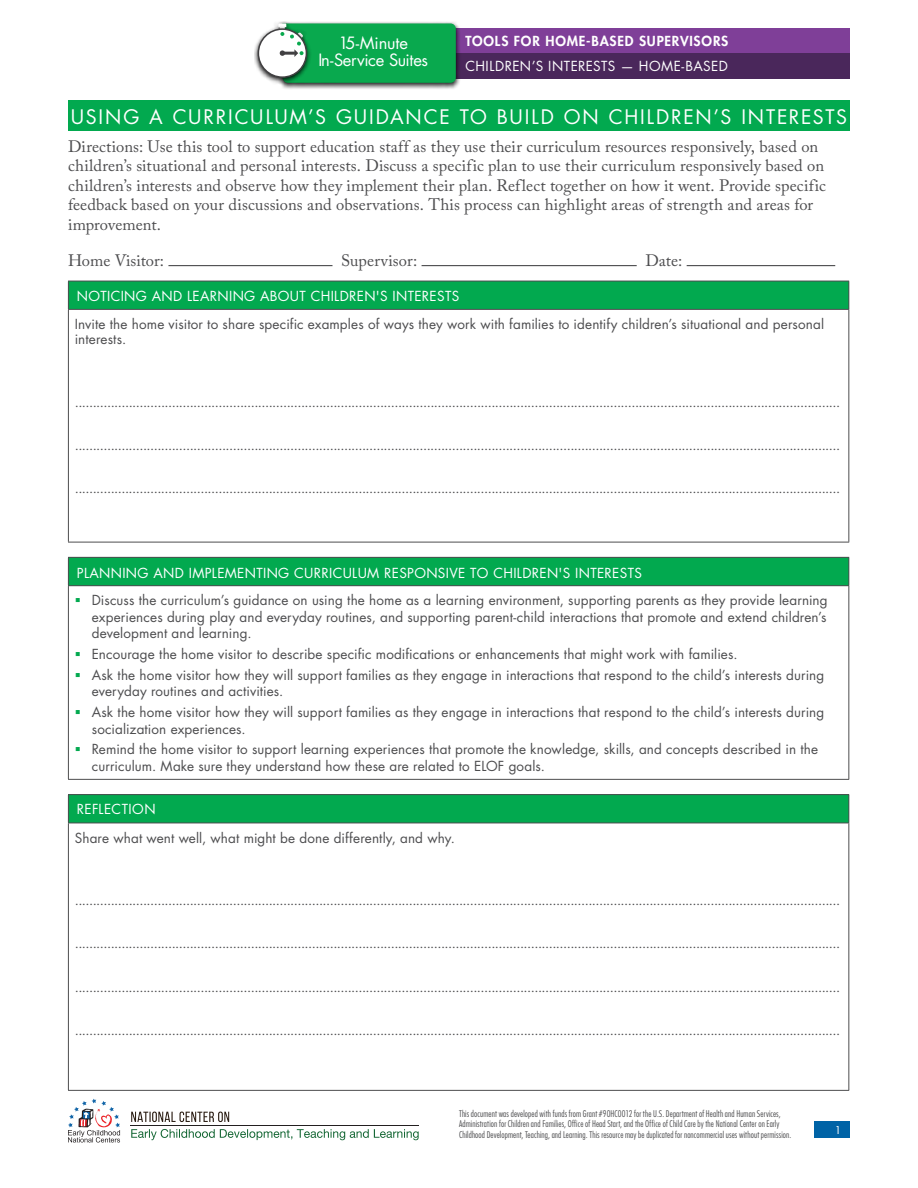
<style>
.page{position:relative;width:918px;height:1188px;background:#fff}
.page>*{position:absolute;margin:0;border:0;box-sizing:border-box;transform-origin:0 0}
.t1{font:19.5px "Futura Std";letter-spacing:.095em;color:#fff}
.t2{font:16.5px/19.5px "Adobe Caslon Pro";letter-spacing:.005em;color:#4d4d4f}
.t3{font:16.5px/16.5px "Futura Std";letter-spacing:-.02em;color:#fff;text-align:center}
.t4{font:13.5px/16.5px "Futura Std";letter-spacing:.01em;color:#4d4d4f}
.t5{font:13.5px "Futura Std";letter-spacing:.025em;color:#fff}
.t6{font:800 13.5px "Futura Std";letter-spacing:.06em;color:#fff}
.t7{font:10.5px "Futura Std";color:#fff}
.t8{font:300 condensed 9px/10.5px "Futura Std";letter-spacing:.015em;color:#4d4d4f}
</style>
<div class="page">
<div style="left:814px;top:1122px;width:36px;height:16px;background:#0063a6"></div>
<svg style="left:131px;top:1129px;width:288px;height:11px"></svg>
<svg style="left:131px;top:1112px;width:98px;height:10px"></svg>
<svg style="left:68px;top:1099px;width:52px;height:44px"></svg>
<div style="left:68px;top:281px;width:781px;height:28px;background:#02a94f"></div>
<div style="left:68px;top:557px;width:781px;height:29px;background:#02a94f"></div>
<hr style="left:687px;top:265px;width:148px;height:1px;background:#4d4d4f">
<hr style="left:422px;top:265px;width:215px;height:1px;background:#4d4d4f">
<hr style="left:168px;top:265px;width:165px;height:1px;background:#4d4d4f">
<hr style="left:68px;top:586px;width:1px;height:193px;background:#4d4d4f">
<hr style="left:848px;top:586px;width:1px;height:193px;background:#4d4d4f">
<hr style="left:68px;top:779px;width:781px;height:1px;background:#4d4d4f">
<hr style="left:68px;top:557px;width:781px;height:1px;background:#4d4d4f">
<svg style="left:68px;top:558px;width:1px;height:27px"></svg>
<svg style="left:848px;top:558px;width:1px;height:27px"></svg>
<hr style="left:68px;top:585px;width:781px;height:1px;background:#4d4d4f">
<div style="left:68px;top:795px;width:781px;height:28px;background:#02a94f"></div>
<hr style="left:68px;top:823px;width:1px;height:267px;background:#4d4d4f">
<hr style="left:848px;top:823px;width:1px;height:267px;background:#4d4d4f">
<hr style="left:68px;top:1090px;width:781px;height:1px;background:#4d4d4f">
<hr style="left:68px;top:794px;width:781px;height:1px;background:#4d4d4f">
<svg style="left:68px;top:795px;width:1px;height:28px"></svg>
<svg style="left:848px;top:795px;width:1px;height:28px"></svg>
<hr style="left:68px;top:823px;width:781px;height:1px;background:#4d4d4f">
<hr style="left:68px;top:310px;width:1px;height:232px;background:#4d4d4f">
<hr style="left:848px;top:310px;width:1px;height:232px;background:#4d4d4f">
<hr style="left:68px;top:542px;width:781px;height:1px;background:#4d4d4f">
<hr style="left:68px;top:281px;width:781px;height:1px;background:#4d4d4f">
<svg style="left:68px;top:281px;width:1px;height:28px"></svg>
<svg style="left:848px;top:281px;width:1px;height:28px"></svg>
<hr style="left:68px;top:309px;width:781px;height:1px;background:#4d4d4f">
<div style="left:449px;top:28px;width:401px;height:25px;background:#7f3f98"></div>
<div style="left:449px;top:53px;width:401px;height:25px;background:#4a275b"></div>
<img style="left:283px;top:22px;width:179px;height:67px">
<img style="left:276px;top:21px;width:17px;height:3px">
<img style="left:254px;top:24px;width:60px;height:63px">
<div style="left:258px;top:29px;width:48px;height:48px;background:#fff;border-radius:50%"></div>
<div style="left:258px;top:28px;width:49px;height:50px;border:2px solid #414042;border-radius:50%"></div>
<svg style="left:278px;top:23px;width:178px;height:60px;background:#23ad5e"></svg>
<div style="left:68px;top:100px;width:782px;height:31px;background:#02a94f"></div>
<p class="t3" style="left:318px;top:35px;width:111px">15-Minute<br>In-Service Suites</p>
<p class="t6" style="left:465px;top:32px;width:264px">TOOLS FOR HOME-BASED SUPERVISORS</p>
<p class="t5" style="left:465px;top:57px;width:264px">CHILDREN’S INTERESTS — HOME-BASED</p>
<h1 class="t1" style="left:71px;top:104px;width:778px">USING A CURRICULUM’S GUIDANCE TO BUILD ON CHILDREN’S INTERESTS</h1>
<p class="t2" style="left:68px;top:136px;width:760px">Directions: Use this tool to support education staff as they use their curriculum resources responsively, based on children’s situational and personal interests. Discuss a specific plan to use their curriculum responsively based on children’s interests and observe how they implement their plan. Reflect together on how it went. Provide specific feedback based on your discussions and observations. This process can highlight areas of strength and areas for improvement.</p>
<p class="t2" style="left:68px;top:251px;width:98px">Home Visitor:</p>
<p class="t2" style="left:341px;top:251px;width:78px">Supervisor:</p>
<p class="t2" style="left:645px;top:251px;width:38px">Date:</p>
<h2 class="t5" style="left:77px;top:288px;width:384px">NOTICING AND LEARNING ABOUT CHILDREN'S INTERESTS</h2>
<p class="t4" style="left:75px;top:317px;width:751px;line-height:15px">Invite the home visitor to share specific examples of ways they work with families to identify children’s situational and personal interests.</p>
<p class="t4" style="left:75px;top:393px;width:767px">.....................................................................................................................................................................................................................</p>
<p class="t4" style="left:75px;top:437px;width:767px">.....................................................................................................................................................................................................................</p>
<p class="t4" style="left:75px;top:480px;width:767px">.....................................................................................................................................................................................................................</p>
<h2 class="t5" style="left:77px;top:564px;width:567px">PLANNING AND IMPLEMENTING CURRICULUM RESPONSIVE TO CHILDREN'S INTERESTS</h2>
<p class="t4" style="left:92px;top:592px;width:737px;text-align:justify">Discuss the curriculum’s guidance on using the home as a learning environment, supporting parents as they provide learning experiences during play and everyday routines, and supporting parent-child interactions that promote and extend children’s development and learning.</p>
<p class="t4" style="left:92px;top:646px;width:647px">Encourage the home visitor to describe specific modifications or enhancements that might work with families.</p>
<p class="t4" style="left:92px;top:667px;width:734px">Ask the home visitor how they will support families as they engage in interactions that respond to the child’s interests during everyday routines and activities.</p>
<p class="t4" style="left:92px;top:704px;width:734px">Ask the home visitor how they will support families as they engage in interactions that respond to the child’s interests during socialization experiences.</p>
<p class="t4" style="left:92px;top:741px;width:728px">Remind the home visitor to support learning experiences that promote the knowledge, skills, and concepts described in the curriculum. Make sure they understand how these are related to ELOF goals.</p>
<h2 class="t5" style="left:77px;top:801px;width:80px">REFLECTION</h2>
<p class="t4" style="left:75px;top:830px;width:382px">Share what went well, what might be done differently, and why.</p>
<p class="t4" style="left:75px;top:892px;width:767px">.....................................................................................................................................................................................................................</p>
<p class="t4" style="left:75px;top:935px;width:767px">.....................................................................................................................................................................................................................</p>
<p class="t4" style="left:75px;top:979px;width:767px">.....................................................................................................................................................................................................................</p>
<p class="t4" style="left:75px;top:1022px;width:767px">.....................................................................................................................................................................................................................</p>
<p class="t8" style="left:459px;top:1108px;width:334px">This document was developed with funds from Grant #90HC0012 for the U.S. Department of Health and Human Services,<br>Administration for Children and Families, Office of Head Start, and the Office of Child Care by the National Center on Early<br>Childhood Development, Teaching, and Learning. This resource may be duplicated for noncommercial uses without permission.</p>
<p class="t7" style="left:835px;top:1124px;width:8px">1</p>
</div>
